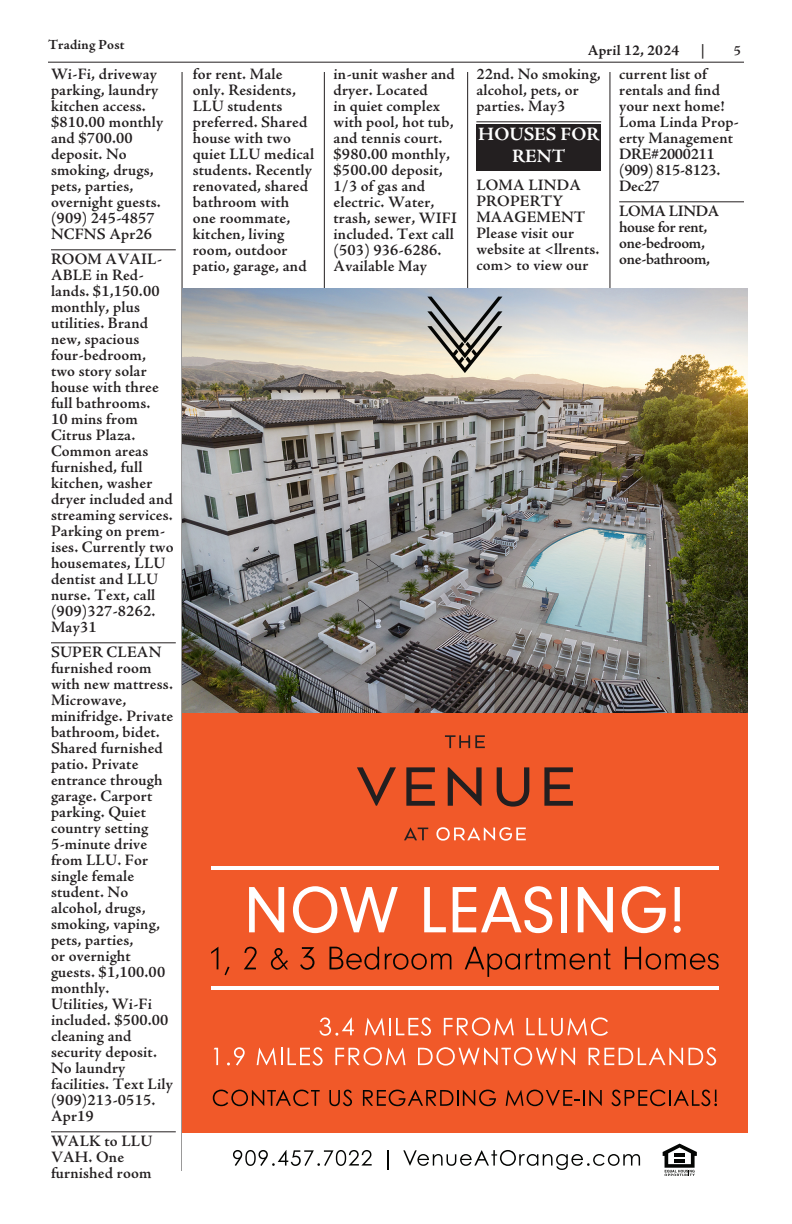
<style>
.page{position:relative;width:792px;height:1224px;background:#fff}
.page>*{position:absolute;margin:0;border:0;box-sizing:border-box;transform-origin:0 0}
.t1{font:700 19px/22px "Adobe Jenson Pro";color:#fff;text-align:center}
.ADS{font:600 16px/16px "Adobe Jenson Pro";letter-spacing:.01em;color:#231f20}
.ADS-2{font:600 16px/16px "Adobe Jenson Pro";letter-spacing:-.02em;color:#231f20}
.t2{font:700 15px "Adobe Jenson Pro";letter-spacing:.01em;color:#231f20}
.t3{font:700 14px "Adobe Jenson Pro";letter-spacing:.01em;color:#231f20}
.t4{font:600 14px "Adobe Jenson Pro";color:#231f20}
</style>
<div class="page">
<hr style="left:182px;top:72px;width:1px;height:1099px;background:#231f20">
<hr style="left:324px;top:72px;width:1px;height:1099px;background:#231f20">
<hr style="left:467px;top:72px;width:1px;height:1099px;background:#231f20">
<hr style="left:610px;top:72px;width:1px;height:1099px;background:#231f20">
<hr style="left:48px;top:62px;width:696px;height:1px;background:#231f20">
<hr style="left:476px;top:121px;width:125px;height:1px;background:#231f20">
<div style="left:476px;top:124px;width:125px;height:47px;background:#231f20"></div>
<hr style="left:619px;top:201px;width:125px;height:1px;background:#231f20">
<hr style="left:51px;top:249px;width:125px;height:1px;background:#231f20">
<hr style="left:51px;top:642px;width:125px;height:1px;background:#231f20">
<hr style="left:51px;top:1131px;width:125px;height:1px;background:#231f20">
<img style="left:182px;top:288px;width:566px;height:426px">
<div style="left:182px;top:714px;width:566px;height:462px;background:#f15929"></div>
<div style="left:182px;top:1134px;width:566px;height:42px;background:#fff"></div>
<svg style="left:427px;top:297px;width:75px;height:76px;background:#adaba4"></svg>
<svg style="left:249px;top:887px;width:35px;height:45px"></svg>
<svg style="left:293px;top:886px;width:105px;height:47px"></svg>
<svg style="left:424px;top:887px;width:22px;height:45px"></svg>
<svg style="left:453px;top:886px;width:99px;height:47px"></svg>
<div style="left:561px;top:887px;width:6px;height:45px;background:#fff"></div>
<svg style="left:578px;top:887px;width:35px;height:45px"></svg>
<svg style="left:622px;top:886px;width:44px;height:47px"></svg>
<svg style="left:674px;top:887px;width:7px;height:46px"></svg>
<svg style="left:211px;top:947px;width:7px;height:22px"></svg>
<svg style="left:225px;top:967px;width:5px;height:8px"></svg>
<svg style="left:244px;top:947px;width:13px;height:22px"></svg>
<svg style="left:271px;top:948px;width:17px;height:22px"></svg>
<svg style="left:300px;top:947px;width:14px;height:23px"></svg>
<svg style="left:330px;top:947px;width:49px;height:23px"></svg>
<svg style="left:385px;top:953px;width:66px;height:17px"></svg>
<svg style="left:465px;top:947px;width:55px;height:30px"></svg>
<svg style="left:526px;top:948px;width:84px;height:22px"></svg>
<svg style="left:625px;top:947px;width:94px;height:23px"></svg>
<svg style="left:319px;top:1017px;width:35px;height:19px"></svg>
<svg style="left:365px;top:1017px;width:66px;height:19px"></svg>
<svg style="left:444px;top:1017px;width:70px;height:19px"></svg>
<svg style="left:526px;top:1017px;width:82px;height:19px"></svg>
<svg style="left:214px;top:1048px;width:4px;height:17px"></svg>
<svg style="left:227px;top:1047px;width:18px;height:19px"></svg>
<svg style="left:257px;top:1048px;width:25px;height:17px"></svg>
<svg style="left:288px;top:1047px;width:35px;height:19px"></svg>
<svg style="left:335px;top:1047px;width:70px;height:19px"></svg>
<svg style="left:418px;top:1047px;width:157px;height:19px"></svg>
<svg style="left:589px;top:1048px;width:94px;height:17px"></svg>
<svg style="left:689px;top:1047px;width:27px;height:19px"></svg>
<svg style="left:213px;top:1090px;width:107px;height:16px"></svg>
<svg style="left:329px;top:1090px;width:23px;height:16px"></svg>
<svg style="left:363px;top:1090px;width:133px;height:16px"></svg>
<svg style="left:506px;top:1090px;width:96px;height:16px"></svg>
<svg style="left:611px;top:1090px;width:106px;height:16px"></svg>
<svg style="left:233px;top:1150px;width:139px;height:16px"></svg>
<svg style="left:387px;top:1150px;width:1px;height:20px"></svg>
<svg style="left:403px;top:1150px;width:237px;height:20px"></svg>
<svg style="left:663px;top:1144px;width:34px;height:32px"></svg>
<hr style="left:674px;top:1153px;width:11px;height:4px;background:#040503">
<hr style="left:674px;top:1159px;width:11px;height:4px;background:#040503">
<hr style="left:211px;top:867px;width:508px;height:3px;background:#fff">
<hr style="left:211px;top:987px;width:508px;height:3px;background:#fff">
<svg style="left:445px;top:735px;width:40px;height:13px"></svg>
<svg style="left:404px;top:828px;width:24px;height:12px"></svg>
<svg style="left:436px;top:827px;width:90px;height:14px"></svg>
<svg style="left:357px;top:767px;width:39px;height:39px"></svg>
<svg style="left:406px;top:767px;width:29px;height:39px"></svg>
<svg style="left:448px;top:767px;width:34px;height:39px"></svg>
<svg style="left:497px;top:767px;width:32px;height:40px"></svg>
<svg style="left:544px;top:767px;width:29px;height:39px"></svg>
<p class="t3" style="left:48px;top:37px;width:78px">Trading Post</p>
<p class="ADS" style="left:51px;top:67px;width:114px">Wi-Fi, driveway parking, laundry kitchen access. $810.00 monthly and $700.00 deposit. No smoking, drugs, pets, parties, overnight guests. (909) 245-4857<br>NCFNS Apr26</p>
<p class="ADS" style="left:51px;top:252px;width:124px">ROOM AVAIL-<br>ABLE in Red&shy;lands. $1,150.00 monthly, plus utilities. Brand new, spacious four-bedroom, two story solar house with three full bathrooms.<br>10 mins from<br>Citrus Plaza.<br>Common areas furnished, full kitchen, washer dryer included and streaming services.<br>Parking on prem&shy;ises. Currently two housemates, LLU dentist and LLU nurse. Text, call (909)327-8262.<br>May31</p>
<p class="ADS" style="left:51px;top:645px;width:124px">SUPER CLEAN furnished room with new mattress.<br>Microwave, minifridge. Private bathroom, bidet.<br>Shared furnished patio. Private entrance through garage. Carport parking. Quiet country setting<br>5-minute drive from LLU. For single female student. No alcohol, drugs, smoking, vaping, pets, parties,<br>or overnight guests. $1,100.00 monthly.<br>Utilities, Wi-Fi included. $500.00 cleaning and security deposit.<br>No laundry facilities. Text Lily (909)213-0515.<br>Apr19</p>
<p class="ADS" style="left:51px;top:1134px;width:103px">WALK to LLU<br>VAH. One furnished room</p>
<p class="t2" style="left:588px;top:41px;width:93px">April 12, 2024</p>
<p class="t4" style="left:701px;top:42px;width:6px">|</p>
<p class="t4" style="left:734px;top:42px;width:9px">5</p>
<p class="ADS" style="left:193px;top:67px;width:123px">for rent. Male only. Residents,<br>LLU students preferred. Shared house with two quiet LLU medical students. Recently renovated, shared bathroom with one roommate, kitchen, living room, outdoor patio, garage, and</p>
<p class="ADS" style="left:334px;top:67px;width:125px">in-unit washer and dryer. Located<br>in quiet complex with pool, hot tub, and tennis court. $980.00 monthly, $500.00 deposit,<br>1/3 of gas and electric. Water, trash, sewer, WIFI included. Text call (503) 936-6286.<br>Available May</p>
<p class="ADS" style="left:476px;top:67px;width:126px">22nd. No smoking, alcohol, pets, or parties. May3</p>
<p class="t1" style="left:478px;top:124px;width:123px">HOUSES FOR<br>RENT</p>
<p class="ADS" style="left:476px;top:178px;width:125px">LOMA LINDA<br>PROPERTY<br>MAAGEMENT<br>Please visit our website at &lt;llrents. com&gt; to view our</p>
<p class="ADS" style="left:619px;top:67px;width:121px">current list of rentals and find your next home!<br>Loma Linda Prop&shy;erty Management<br>DRE#2000211 (909) 815-8123.<br>Dec27</p>
<p class="ADS-2" style="left:619px;top:204px;width:102px">LOMA LINDA house for rent, one-bedroom, one-bathroom,</p>
</div>
